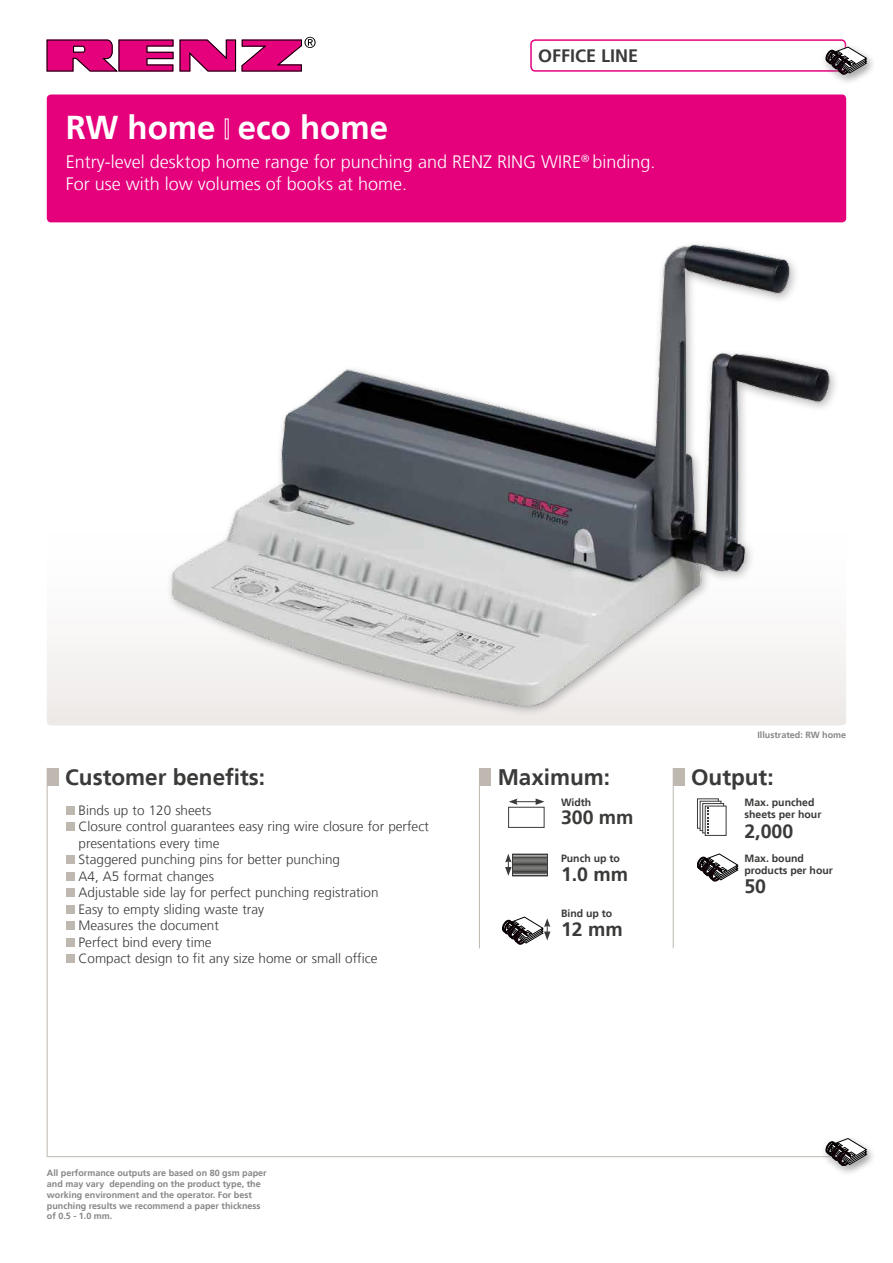
<style>
.page{position:relative;width:893px;height:1263px;background:#fff}
.page>*{position:absolute;margin:0;border:0;box-sizing:border-box;transform-origin:0 0}
.t1{font:700 33px "Frutiger LT";color:#fff}
.t2{font:700 22.5px "Frutiger LT";color:#3a3a39}
.t3{font:700 19.5px "Frutiger LT";color:#3a3a39}
.t4{font:300 18px/21.6px "Frutiger LT";color:#fff}
.t5{font:700 18px "Frutiger LT";color:#3a3a39}
.t6{font:300 13.5px/16.5px "Frutiger LT";color:#3a3a39}
.t7{font:700 10.5px/12px "Frutiger LT";color:#3a3a39}
.t8{font:700 9px/10.8px "Frutiger LT";color:#868786}
</style>
<div class="page">
<hr style="left:47px;top:1156px;width:799px;height:1px;background:#beb8b0">
<div style="left:47px;top:516px;width:799px;height:209px;background:linear-gradient(to bottom,#fff,#efebea);border-radius:4px"></div>
<div style="left:508px;top:807px;width:36px;height:21px;background:#fff;border:1px solid #3a3a39"></div>
<svg style="left:509px;top:798px;width:35px;height:7px"></svg>
<svg style="left:697px;top:798px;width:22px;height:30px"></svg>
<svg style="left:700px;top:801px;width:21px;height:30px"></svg>
<svg style="left:702px;top:803px;width:22px;height:30px"></svg>
<div style="left:705px;top:806px;width:21px;height:30px;background:#fff;border:1px solid #3a3a39"></div>
<svg style="left:707px;top:807px;width:2px;height:27px"></svg>
<div style="left:512px;top:854px;width:36px;height:22px;border:1px solid #3a3a39"></div>
<svg style="left:505px;top:854px;width:7px;height:22px"></svg>
<hr style="left:512px;top:857px;width:35px;height:1px;background:#3a3a39">
<hr style="left:512px;top:858px;width:35px;height:1px;background:#3a3a39">
<hr style="left:512px;top:860px;width:35px;height:1px;background:#3a3a39">
<hr style="left:512px;top:861px;width:35px;height:1px;background:#3a3a39">
<hr style="left:512px;top:862px;width:35px;height:1px;background:#3a3a39">
<hr style="left:512px;top:863px;width:35px;height:1px;background:#3a3a39">
<hr style="left:512px;top:864px;width:35px;height:1px;background:#3a3a39">
<hr style="left:512px;top:865px;width:35px;height:1px;background:#3a3a39">
<hr style="left:512px;top:866px;width:35px;height:1px;background:#3a3a39">
<hr style="left:512px;top:868px;width:35px;height:1px;background:#3a3a39">
<hr style="left:512px;top:869px;width:35px;height:1px;background:#3a3a39">
<hr style="left:512px;top:870px;width:35px;height:1px;background:#3a3a39">
<hr style="left:512px;top:871px;width:35px;height:1px;background:#3a3a39">
<hr style="left:512px;top:872px;width:35px;height:1px;background:#3a3a39">
<hr style="left:512px;top:873px;width:35px;height:1px;background:#3a3a39">
<hr style="left:512px;top:856px;width:35px;height:1px;background:#3a3a39">
<hr style="left:512px;top:875px;width:35px;height:1px;background:#3a3a39">
<hr style="left:512px;top:854px;width:35px;height:1px;background:#3a3a39">
<svg style="left:697px;top:854px;width:41px;height:27px"></svg>
<svg style="left:502px;top:917px;width:48px;height:27px"></svg>
<svg style="left:46px;top:37px;width:270px;height:35px"></svg>
<div style="left:47px;top:95px;width:799px;height:127px;background:#e5007c;border-radius:4px"></div>
<div style="left:530px;top:39px;width:316px;height:33px;border:2px solid #e5007c;border-radius:4px"></div>
<hr style="left:47px;top:768px;width:1px;height:389px;background:#beb8b0">
<div style="left:47px;top:768px;width:12px;height:17px;background:#beb8b0"></div>
<hr style="left:479px;top:768px;width:1px;height:180px;background:#beb8b0">
<div style="left:479px;top:768px;width:12px;height:18px;background:#beb8b0"></div>
<hr style="left:673px;top:768px;width:1px;height:180px;background:#beb8b0">
<div style="left:673px;top:768px;width:12px;height:17px;background:#beb8b0"></div>
<div style="left:819px;top:40px;width:55px;height:41px;background:#fff;opacity:.59"></div>
<svg style="left:826px;top:47px;width:40px;height:27px"></svg>
<div style="left:819px;top:1132px;width:55px;height:41px;background:#fff;opacity:.59"></div>
<svg style="left:826px;top:1138px;width:40px;height:28px"></svg>
<img style="left:161px;top:244px;width:685px;height:480px">
<div style="left:66px;top:806px;width:8px;height:9px;background:#beb8b0"></div>
<div style="left:66px;top:823px;width:8px;height:8px;background:#beb8b0"></div>
<div style="left:66px;top:856px;width:8px;height:8px;background:#beb8b0"></div>
<div style="left:66px;top:872px;width:8px;height:9px;background:#beb8b0"></div>
<div style="left:66px;top:889px;width:8px;height:8px;background:#beb8b0"></div>
<div style="left:66px;top:905px;width:8px;height:9px;background:#beb8b0"></div>
<div style="left:66px;top:922px;width:8px;height:8px;background:#beb8b0"></div>
<div style="left:66px;top:938px;width:8px;height:9px;background:#beb8b0"></div>
<div style="left:66px;top:955px;width:8px;height:8px;background:#beb8b0"></div>
<h3 class="t5" style="left:538px;top:45px;width:102px">OFFICE LINE</h3>
<h1 class="t1" style="left:66px;top:108px;width:324px">RW home eco home</h1>
<h3 class="t4" style="left:66px;top:151px;width:591px">Entry-level desktop home range for punching and RENZ RING WIRE<sup>®</sup> binding.<br>For use with low volumes of books at home.</h3>
<p class="t8" style="left:757px;top:730px;width:90px">Illustrated: RW home</p>
<h2 class="t2" style="left:65px;top:764px;width:202px">Customer benefits:</h2>
<p class="t6" style="left:79px;top:802px;width:352px">Binds up to 120 sheets<br>Closure control guarantees easy ring wire closure for perfect presentations every time<br>Staggered punching pins for better punching<br>A4, A5 format changes<br>Adjustable side lay for perfect punching registration<br>Easy to empty sliding waste tray<br>Measures the document<br>Perfect bind every time<br>Compact design to fit any size home or small office</p>
<h2 class="t2" style="left:498px;top:764px;width:114px">Maximum:</h2>
<h2 class="t2" style="left:691px;top:764px;width:84px">Output:</h2>
<p class="t7" style="left:561px;top:797px;width:32px">Width</p>
<h3 class="t3" style="left:561px;top:806px;width:74px">300 mm</h3>
<p class="t7" style="left:744px;top:797px;width:79px">Max. punched sheets per hour</p>
<h3 class="t3" style="left:744px;top:820px;width:50px">2,000</h3>
<p class="t7" style="left:561px;top:852px;width:60px">Punch up to</p>
<h3 class="t3" style="left:561px;top:863px;width:69px">1.0 mm</h3>
<p class="t7" style="left:561px;top:907px;width:53px">Bind up to</p>
<h3 class="t3" style="left:561px;top:918px;width:63px">12 mm</h3>
<p class="t7" style="left:744px;top:852px;width:90px">Max. bound products per hour</p>
<h3 class="t3" style="left:744px;top:875px;width:23px">50</h3>
<p class="t8" style="left:47px;top:1168px;width:221px">All performance outputs are based on 80 gsm paper and may vary depending on the product type, the working environment and the operator. For best punching results we recommend a paper thickness of 0.5 - 1.0 mm.</p>
</div>
